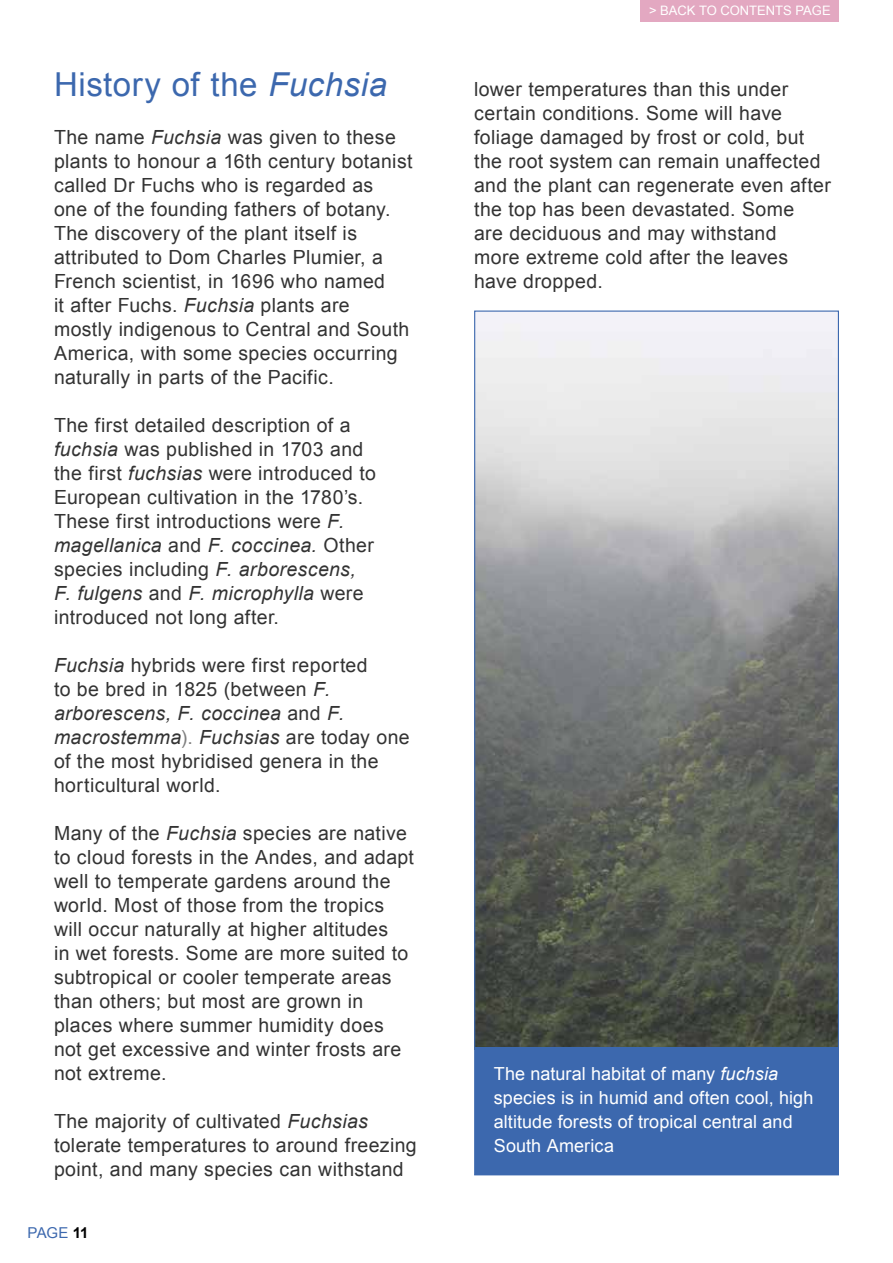
<style>
.page{position:relative;width:893px;height:1263px;background:#fff}
.page>*{position:absolute;margin:0;border:0;box-sizing:border-box;transform-origin:0 0}
.t1{font:33px "Arial";letter-spacing:.015em;color:#3c68ae}
.t2{font:19.5px/24px "Arial";letter-spacing:.02em;color:#333}
.t3{font:18px/24px "Arial";letter-spacing:.005em;color:#fff}
.t4{font:15px "Arial";color:#3c68ae}
.t5{font:13.05px "Arial";color:#fff}
.s1{font-style:italic}
.s2{color:#808080}
.s3{font-weight:700;color:#000}
</style>
<div class="page">
<div style="left:641px;top:0;width:198px;height:21px;background:#e3a8c1"></div>
<svg style="left:474px;top:310px;width:365px;height:866px;background:#818992"></svg>
<h1 class="t1" style="left:54px;top:63px;width:334px">History of the <span class="s1">Fuchsia</span></h1>
<p class="t2" style="left:54px;top:125px;width:360px">The name <span class="s1">Fuchsia</span> was given to these plants to honour a 16th century botanist called Dr Fuchs who is regarded as<br>one of the founding fathers of botany.<br>The discovery of the plant itself is attributed to Dom Charles Plumier, a French scientist, in 1696 who named<br>it after Fuchs. <span class="s1">Fuchsia</span> plants are mostly indigenous to Central and South America, with some species occurring naturally in parts of the Pacific.</p>
<p class="t2" style="left:54px;top:413px;width:323px">The first detailed description of a <span class="s1">fuchsia</span> was published in 1703 and the first <span class="s1">fuchsias</span> were introduced to European cultivation in the 1780’s.<br>These first introductions were <span class="s1">F. magellanica</span> and <span class="s1">F. coccinea.</span> Other species including <span class="s1">F. arborescens, F. fulgens</span> and <span class="s1">F. microphylla</span> were introduced not long after.</p>
<p class="t2" style="left:54px;top:653px;width:357px"><span class="s1">Fuchsia</span> hybrids were first reported<br>to be bred in 1825 (between <span class="s1">F. arborescens, F. coccinea</span> and <span class="s1">F. macrostemma</span><span class="s2">).</span> <span class="s1">Fuchsias</span> are today one of the most hybridised genera in the horticultural world.</p>
<p class="t2" style="left:54px;top:821px;width:362px">Many of the <span class="s1">Fuchsia</span> species are native to cloud forests in the Andes, and adapt well to temperate gardens around the world. Most of those from the tropics will occur naturally at higher altitudes<br>in wet forests. Some are more suited to subtropical or cooler temperate areas than others; but most are grown in places where summer humidity does not get excessive and winter frosts are not extreme.</p>
<p class="t2" style="left:54px;top:1110px;width:364px">The majority of cultivated <span class="s1">Fuchsias </span>tolerate temperatures to around freezing point, and many species can withstand</p>
<p class="t4" style="left:28px;top:1223px;width:62px">PAGE <span class="s3">11</span></p>
<p class="t5" style="left:649px;top:2px;width:183px">&gt; BACK TO CONTENTS PAGE</p>
<p class="t2" style="left:474px;top:78px;width:358px">lower temperatures than this under certain conditions. Some will have foliage damaged by frost or cold, but the root system can remain unaffected and the plant can regenerate even after the top has been devastated. Some<br>are deciduous and may withstand<br>more extreme cold after the leaves have dropped.</p>
<p class="t3" style="left:494px;top:1062px;width:321px">The natural habitat of many <span class="s1">fuchsia </span>species is in humid and often cool, high altitude forests of tropical central and<br>South America</p>
</div>
